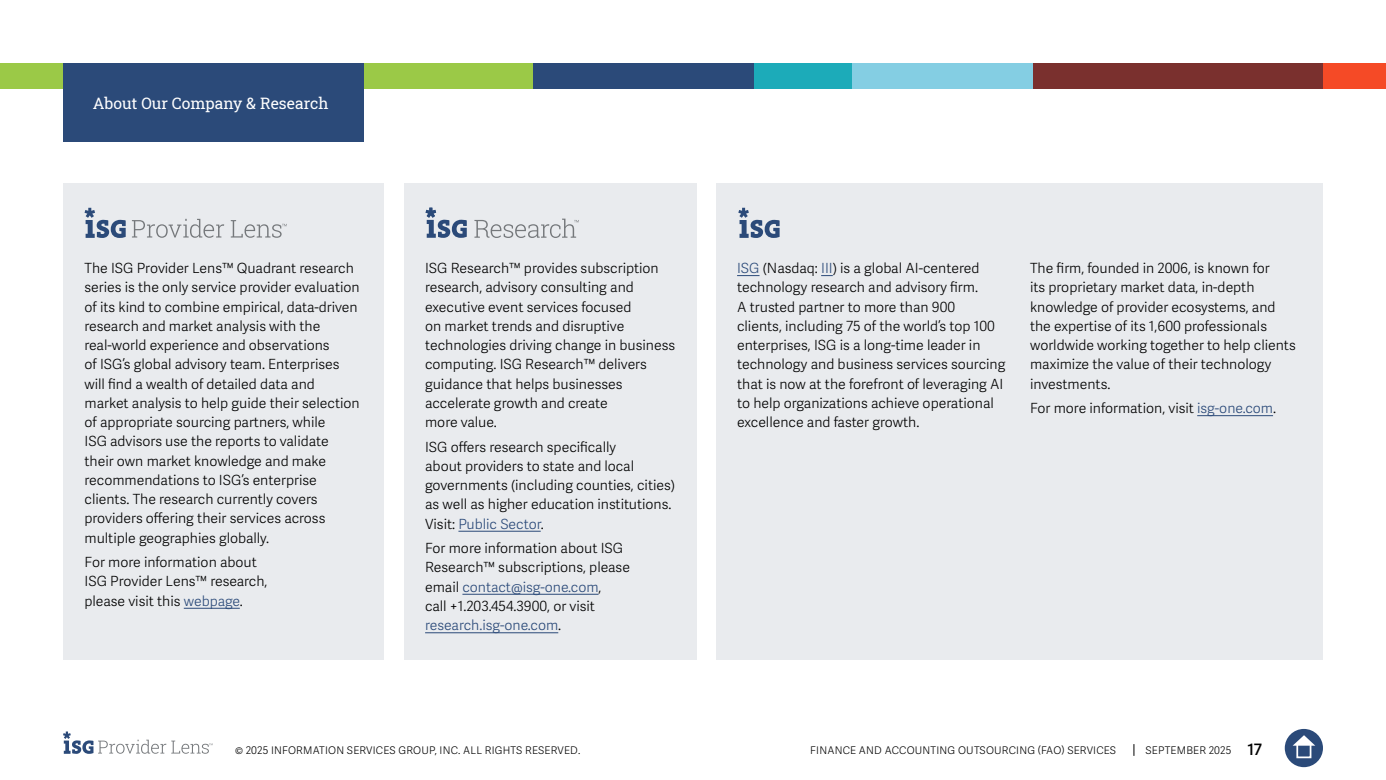
<style>
.page{position:relative;width:1386px;height:780px;background:#fff}
.page>*{position:absolute;margin:0;border:0;box-sizing:border-box;transform-origin:0 0}
.t1{font:15.75px "Roboto Slab ISG P Regular";color:#fff}
.t2{font:300 14px/19.2px "Adelle Sans";color:#000}
.t3{font:300 10.5px "Adelle Sans";letter-spacing:.02em;color:#000}
.s1{color:#2b4a79}
.s2{font-weight:600;font-size:15.75px}
</style>
<div class="page">
<svg style="left:1133px;top:744px;width:1px;height:12px"></svg>
<div style="left:1285px;top:729px;width:38px;height:38px;background:#2b4a79;border-radius:50%"></div>
<svg style="left:1293px;top:735px;width:22px;height:10px"></svg>
<div style="left:1296px;top:743px;width:15px;height:15px;border:2px solid #fff"></div>
<svg style="left:63px;top:731px;width:150px;height:23px"></svg>
<div style="left:0;top:63px;width:533px;height:25px;background:#9bc947"></div>
<div style="left:533px;top:63px;width:223px;height:25px;background:#2b4a79"></div>
<div style="left:850px;top:63px;width:184px;height:25px;background:#84cee3"></div>
<div style="left:1323px;top:63px;width:63px;height:25px;background:#f54a26"></div>
<div style="left:1033px;top:63px;width:290px;height:25px;background:#7a302e"></div>
<div style="left:754px;top:63px;width:98px;height:25px;background:#1cabb9"></div>
<div style="left:63px;top:63px;width:301px;height:79px;background:#2b4a79"></div>
<div style="left:404px;top:184px;width:292px;height:476px;background:#e9ebee"></div>
<hr style="left:458px;top:530px;width:83px;height:1px;background:#2b4a79">
<hr style="left:462px;top:593px;width:137px;height:1px;background:#2b4a79">
<hr style="left:425px;top:632px;width:133px;height:1px;background:#2b4a79">
<svg style="left:426px;top:208px;width:41px;height:30px"></svg>
<svg style="left:474px;top:219px;width:105px;height:19px"></svg>
<div style="left:716px;top:184px;width:607px;height:476px;background:#e9ebee"></div>
<svg style="left:737px;top:275px;width:23px;height:1px"></svg>
<svg style="left:821px;top:275px;width:12px;height:1px"></svg>
<hr style="left:1197px;top:415px;width:76px;height:1px;background:#2b4a79">
<svg style="left:738px;top:208px;width:42px;height:30px"></svg>
<div style="left:64px;top:184px;width:320px;height:476px;background:#e9ebee"></div>
<hr style="left:184px;top:607px;width:56px;height:1px;background:#2b4a79">
<svg style="left:132px;top:219px;width:92px;height:19px"></svg>
<svg style="left:231px;top:220px;width:56px;height:18px"></svg>
<svg style="left:85px;top:208px;width:41px;height:30px"></svg>
<p class="t1" style="left:93px;top:92px;width:237px">About Our Company &amp; Research</p>
<p class="t1" style="left:93px;top:92px;width:159px">Methodology &amp; Team</p>
<p class="t2" style="left:85px;top:259px;width:277px">The ISG Provider Lens™ Quadrant research series is the only service provider evaluation of its kind to combine empirical, data-driven research and market analysis with the real-world experience and observations<br>of ISG’s global advisory team. Enterprises will find a wealth of detailed data and market analysis to help guide their selection of appropriate sourcing partners, while<br>ISG advisors use the reports to validate their own market knowledge and make recommendations to ISG’s enterprise clients. The research currently covers providers offering their services across multiple geographies globally.</p>
<p class="t2" style="left:85px;top:553px;width:185px">For more information about<br>ISG Provider Lens™ research, please visit this <span class="s1">webpage</span>.</p>
<p class="t2" style="left:425px;top:259px;width:252px">ISG Research™ provides subscription research, advisory consulting and executive event services focused<br>on market trends and disruptive technologies driving change in business computing. ISG Research™ delivers guidance that helps businesses accelerate growth and create<br>more value.</p>
<p class="t2" style="left:425px;top:437px;width:251px">ISG offers research specifically<br>about providers to state and local governments (including counties, cities) as well as higher education institutions.<br>Visit: <span class="s1">Public Sector</span>.</p>
<p class="t2" style="left:425px;top:539px;width:206px">For more information about ISG<br>Research™ subscriptions, please email <span class="s1">contact@isg-one.com</span>,<br>call +1.203.454.3900, or visit <span class="s1">research.isg-one.com</span>.</p>
<p class="t2" style="left:737px;top:259px;width:270px"><span class="s1">ISG</span> (Nasdaq: <span class="s1">III</span>) is a global AI-centered technology research and advisory firm.<br>A trusted partner to more than 900<br>clients, including 75 of the world’s top 100 enterprises, ISG is a long-time leader in technology and business services sourcing that is now at the forefront of leveraging AI to help organizations achieve operational excellence and faster growth.</p>
<p class="t2" style="left:1030px;top:259px;width:267px">The firm, founded in 2006, is known for<br>its proprietary market data, in-depth knowledge of provider ecosystems, and the expertise of its 1,600 professionals worldwide working together to help clients maximize the value of their technology investments.</p>
<p class="t2" style="left:1030px;top:399px;width:248px">For more information, visit <span class="s1">isg-one.com</span>.</p>
<p class="t3" style="left:235px;top:744px;width:347px">© 2025 INFORMATION SERVICES GROUP, INC. ALL RIGHTS RESERVED.</p>
<p class="t3" style="left:810px;top:744px;width:307px">FINANCE AND ACCOUNTING OUTSOURCING (FAO) SERVICES</p>
<p class="t3" style="left:1145px;top:744px;width:118px">SEPTEMBER 2025 <span class="s2">17</span></p>
</div>
